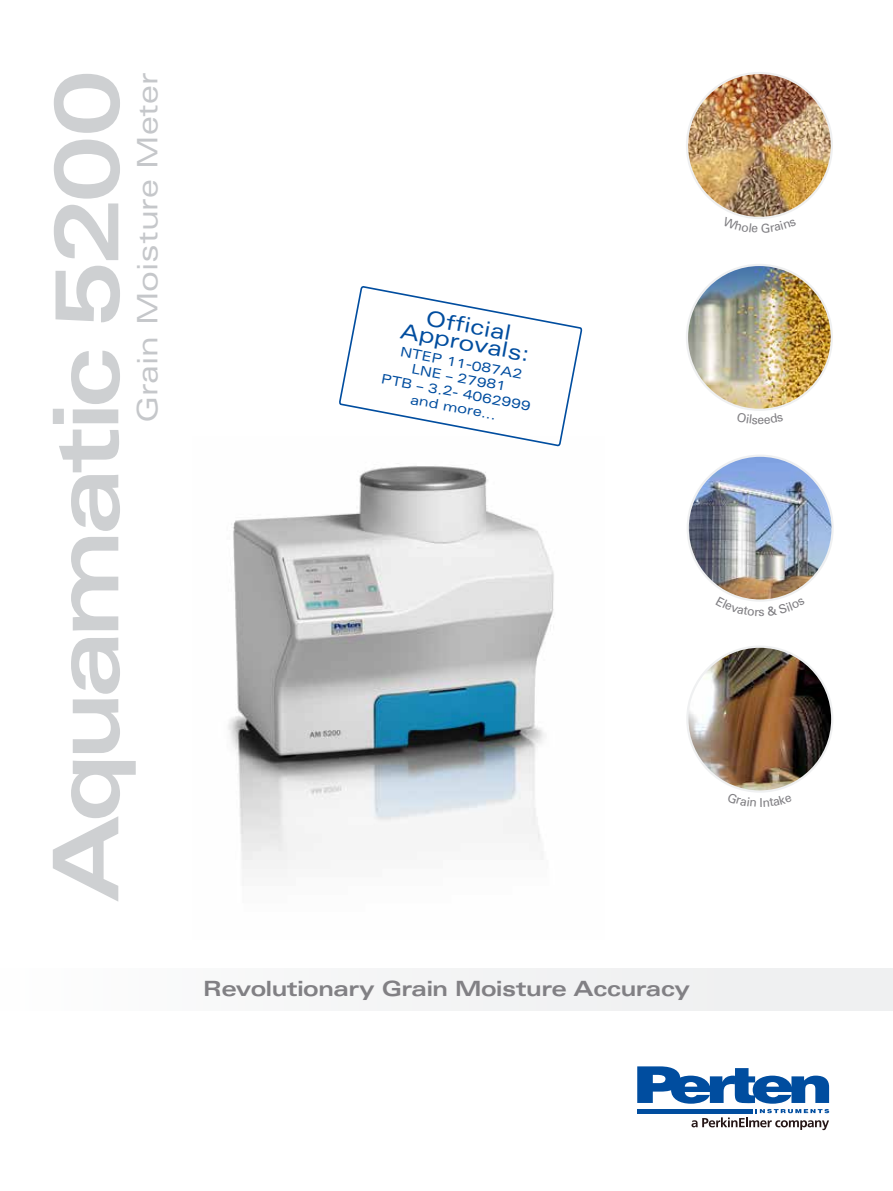
<style>
.page{position:relative;width:893px;height:1191px;background:#fff}
.page>*{position:absolute;margin:0;border:0;box-sizing:border-box;transform-origin:0 0}
.t1{font:700 expanded 90.75px "Univers";letter-spacing:-.055em;color:#ced0d2}
.t2{font:expanded 28.2px "Univers";color:#c5c7ca}
.t3{font:expanded 21.15px/17.4px "Univers";color:#004d9f;text-align:center}
.t4{font:700 expanded 21px "Univers";letter-spacing:-.02em;color:#818084}
.t5{font:expanded 13.2px/14.9px "Univers";color:#004d9f;text-align:center}
.t6{font:12.3px "Univers";color:#818084}
</style>
<div class="page">
<div style="left:0;top:968px;width:893px;height:42px;background:#eff0f1"></div>
<img style="left:687px;top:646px;width:145px;height:145px;border-radius:72px">
<img style="left:687px;top:265px;width:145px;height:145px;border-radius:72px">
<img style="left:228px;top:463px;width:326px;height:406px">
<img style="left:688px;top:456px;width:145px;height:144px;border-radius:72px">
<img style="left:687px;top:73px;width:145px;height:145px;border-radius:72px">
<svg style="left:339px;top:286px;width:244px;height:161px"></svg>
<svg style="left:637px;top:1066px;width:192px;height:37px"></svg>
<hr style="left:637px;top:1109px;width:116px;height:4px;background:#004d9f">
<svg style="left:691px;top:1109px;width:138px;height:21px"></svg>
<svg style="left:741px;top:216px;width:37px;height:3px"></svg>
<svg style="left:733px;top:596px;width:26px;height:6px"></svg>
<svg style="left:767px;top:598px;width:14px;height:3px"></svg>
<h1 class="t1" style="left:35px;top:902px;width:834px;rotate:-90deg">Aquamatic 5200</h1>
<h2 class="t2" style="left:131px;top:423px;width:351px;rotate:-90deg">Grain Moisture Meter</h2>
<h3 class="t3" style="left:405px;top:305px;width:132px;rotate:10deg">Offi cial<br>Approvals:</h3>
<p class="t5" style="left:389px;top:341px;width:153px;rotate:11deg">NTEP 11-087A2<br>LNE – 27981<br>PTB – 3.2- 4062999 and more...</p>
<h3 class="t4" style="left:203px;top:976px;width:488px">Revolutionary Grain Moisture Accuracy</h3>
<p class="t6" style="left:759px;top:604px;width:8px">s</p>
</div>
